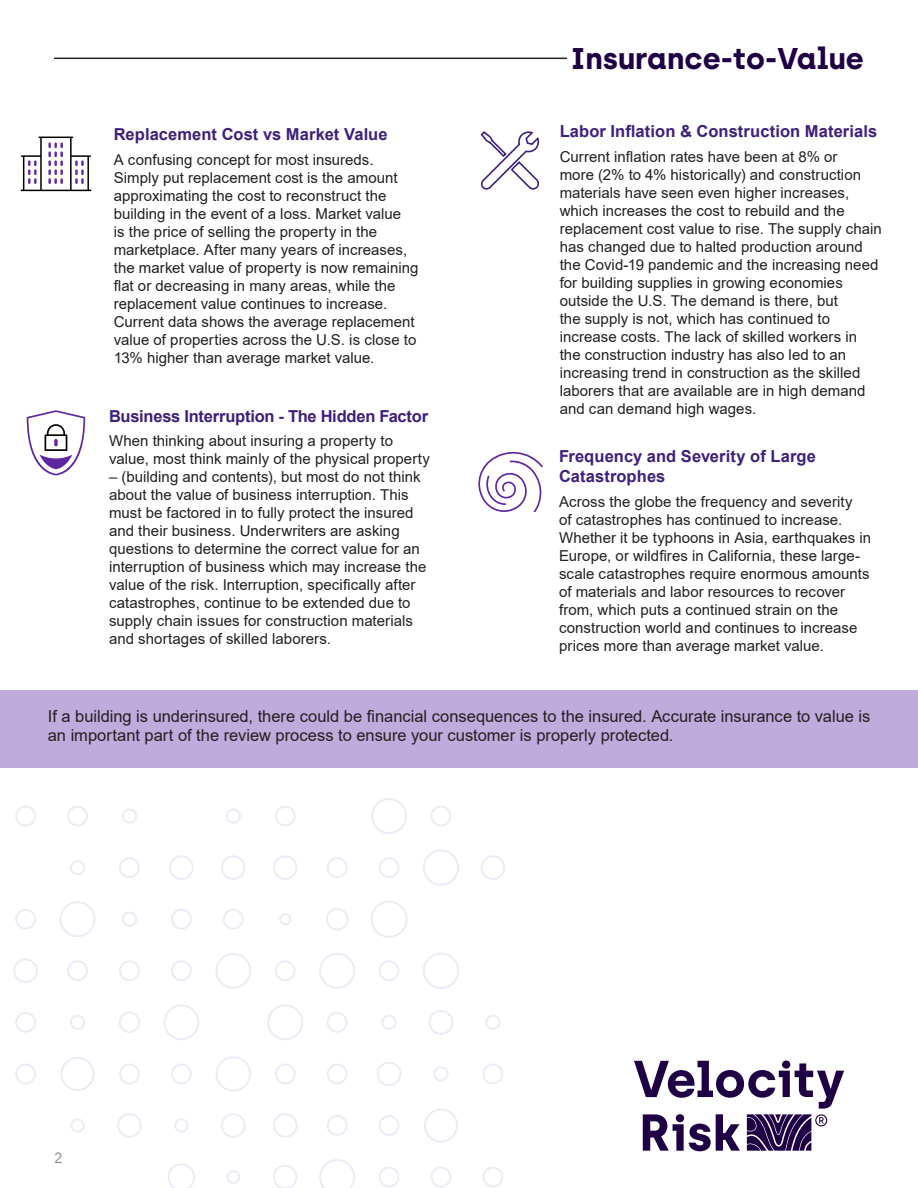
<style>
.page{position:relative;width:918px;height:1188px;background:#fff}
.page>*{position:absolute;margin:0;border:0;box-sizing:border-box;transform-origin:0 0}
.t1{font:700 30px "Archia";color:#1f0044}
.t2{font:16.5px/19.8px "Arial";color:#231f20}
.t3{font:700 16.5px/19.8px "Arial";letter-spacing:.005em;color:#3e1f7a}
.t4{font:700 16.5px "Arial";letter-spacing:-.015em;color:#3e1f7a}
.t5{font:15px/18px "Arial";letter-spacing:.005em;color:#231f20}
.t6{font:15px "Archia";color:#8d8d8d}
</style>
<div class="page">
<div style="left:0;top:690px;width:918px;height:77px;background:#bfabdc"></div>
<hr style="left:54px;top:58px;width:513px;height:1px;background:#262626">
<div style="left:15px;top:806px;width:21px;height:20px;border:2px solid #60269e;border-radius:50%"></div>
<div style="left:67px;top:806px;width:21px;height:20px;border:2px solid #60269e;border-radius:50%"></div>
<div style="left:122px;top:808px;width:15px;height:16px;border:2px solid #60269e;border-radius:50%"></div>
<div style="left:226px;top:808px;width:15px;height:16px;border:2px solid #60269e;border-radius:50%"></div>
<div style="left:275px;top:806px;width:21px;height:20px;border:2px solid #60269e;border-radius:50%"></div>
<div style="left:371px;top:798px;width:36px;height:36px;border:2px solid #60269e;border-radius:50%"></div>
<div style="left:431px;top:806px;width:20px;height:20px;border:2px solid #60269e;border-radius:50%"></div>
<div style="left:70px;top:860px;width:15px;height:15px;border:2px solid #60269e;border-radius:50%"></div>
<div style="left:119px;top:857px;width:21px;height:21px;border:2px solid #60269e;border-radius:50%"></div>
<div style="left:169px;top:855px;width:25px;height:25px;border:2px solid #60269e;border-radius:50%"></div>
<div style="left:221px;top:855px;width:25px;height:25px;border:2px solid #60269e;border-radius:50%"></div>
<div style="left:273px;top:855px;width:24px;height:25px;border:2px solid #60269e;border-radius:50%"></div>
<div style="left:327px;top:857px;width:21px;height:21px;border:2px solid #60269e;border-radius:50%"></div>
<div style="left:379px;top:857px;width:21px;height:21px;border:2px solid #60269e;border-radius:50%"></div>
<div style="left:423px;top:849px;width:36px;height:37px;border:2px solid #60269e;border-radius:50%"></div>
<div style="left:481px;top:855px;width:24px;height:25px;border:2px solid #60269e;border-radius:50%"></div>
<div style="left:15px;top:909px;width:21px;height:21px;border:2px solid #60269e;border-radius:50%"></div>
<div style="left:60px;top:901px;width:36px;height:36px;border:2px solid #60269e;border-radius:50%"></div>
<div style="left:122px;top:912px;width:15px;height:15px;border:2px solid #60269e;border-radius:50%"></div>
<div style="left:171px;top:909px;width:21px;height:21px;border:2px solid #60269e;border-radius:50%"></div>
<div style="left:223px;top:909px;width:21px;height:21px;border:2px solid #60269e;border-radius:50%"></div>
<div style="left:279px;top:913px;width:12px;height:12px;border:2px solid #60269e;border-radius:50%"></div>
<div style="left:326px;top:908px;width:23px;height:23px;border:2px solid #60269e;border-radius:50%"></div>
<div style="left:370px;top:901px;width:38px;height:37px;border:2px solid #60269e;border-radius:50%"></div>
<div style="left:13px;top:958px;width:25px;height:25px;border:2px solid #60269e;border-radius:50%"></div>
<div style="left:67px;top:960px;width:21px;height:21px;border:2px solid #60269e;border-radius:50%"></div>
<div style="left:119px;top:960px;width:21px;height:21px;border:2px solid #60269e;border-radius:50%"></div>
<div style="left:171px;top:960px;width:21px;height:21px;border:2px solid #60269e;border-radius:50%"></div>
<div style="left:215px;top:953px;width:36px;height:36px;border:2px solid #60269e;border-radius:50%"></div>
<div style="left:275px;top:960px;width:21px;height:21px;border:2px solid #60269e;border-radius:50%"></div>
<div style="left:319px;top:953px;width:36px;height:36px;border:2px solid #60269e;border-radius:50%"></div>
<div style="left:379px;top:960px;width:21px;height:21px;border:2px solid #60269e;border-radius:50%"></div>
<div style="left:423px;top:953px;width:36px;height:36px;border:2px solid #60269e;border-radius:50%"></div>
<div style="left:15px;top:1012px;width:21px;height:21px;border:2px solid #60269e;border-radius:50%"></div>
<div style="left:70px;top:1015px;width:15px;height:15px;border:2px solid #60269e;border-radius:50%"></div>
<div style="left:119px;top:1012px;width:21px;height:21px;border:2px solid #60269e;border-radius:50%"></div>
<div style="left:163px;top:1004px;width:36px;height:36px;border:2px solid #60269e;border-radius:50%"></div>
<div style="left:267px;top:1004px;width:36px;height:36px;border:2px solid #60269e;border-radius:50%"></div>
<div style="left:327px;top:1012px;width:21px;height:21px;border:2px solid #60269e;border-radius:50%"></div>
<div style="left:381px;top:1015px;width:16px;height:15px;border:2px solid #60269e;border-radius:50%"></div>
<div style="left:429px;top:1010px;width:24px;height:25px;border:2px solid #60269e;border-radius:50%"></div>
<div style="left:485px;top:1015px;width:16px;height:15px;border:2px solid #60269e;border-radius:50%"></div>
<div style="left:15px;top:1063px;width:21px;height:21px;border:2px solid #60269e;border-radius:50%"></div>
<div style="left:61px;top:1057px;width:34px;height:34px;border:2px solid #60269e;border-radius:50%"></div>
<div style="left:119px;top:1063px;width:21px;height:21px;border:2px solid #60269e;border-radius:50%"></div>
<div style="left:171px;top:1063px;width:21px;height:21px;border:2px solid #60269e;border-radius:50%"></div>
<div style="left:216px;top:1056px;width:35px;height:36px;border:2px solid #60269e;border-radius:50%"></div>
<div style="left:275px;top:1063px;width:21px;height:21px;border:2px solid #60269e;border-radius:50%"></div>
<div style="left:327px;top:1063px;width:21px;height:21px;border:2px solid #60269e;border-radius:50%"></div>
<div style="left:377px;top:1062px;width:24px;height:24px;border:2px solid #60269e;border-radius:50%"></div>
<div style="left:433px;top:1066px;width:16px;height:16px;border:2px solid #60269e;border-radius:50%"></div>
<div style="left:482px;top:1063px;width:21px;height:21px;border:2px solid #60269e;border-radius:50%"></div>
<div style="left:70px;top:1118px;width:15px;height:15px;border:2px solid #60269e;border-radius:50%"></div>
<div style="left:117px;top:1113px;width:25px;height:25px;border:2px solid #60269e;border-radius:50%"></div>
<div style="left:174px;top:1118px;width:15px;height:15px;border:2px solid #60269e;border-radius:50%"></div>
<div style="left:221px;top:1113px;width:25px;height:25px;border:2px solid #60269e;border-radius:50%"></div>
<div style="left:273px;top:1113px;width:25px;height:25px;border:2px solid #60269e;border-radius:50%"></div>
<div style="left:327px;top:1115px;width:21px;height:21px;border:2px solid #60269e;border-radius:50%"></div>
<div style="left:379px;top:1115px;width:21px;height:21px;border:2px solid #60269e;border-radius:50%"></div>
<div style="left:424px;top:1108px;width:34px;height:35px;border:2px solid #60269e;border-radius:50%"></div>
<svg style="left:168px;top:1163px;width:27px;height:25px"></svg>
<div style="left:226px;top:1170px;width:14px;height:14px;border:2px solid #60269e;border-radius:50%"></div>
<svg style="left:273px;top:1165px;width:25px;height:23px"></svg>
<svg style="left:319px;top:1159px;width:36px;height:29px"></svg>
<div style="left:379px;top:1167px;width:21px;height:21px;border:2px solid #60269e;border-radius:50%"></div>
<div style="left:431px;top:1167px;width:20px;height:21px;border:2px solid #60269e;border-radius:50%"></div>
<div style="left:482px;top:1167px;width:21px;height:21px;border:2px solid #60269e;border-radius:50%"></div>
<svg style="left:21px;top:137px;width:70px;height:54px"></svg>
<svg style="left:478px;top:451px;width:65px;height:61px"></svg>
<svg style="left:480px;top:131px;width:60px;height:59px"></svg>
<svg style="left:27px;top:410px;width:58px;height:65px"></svg>
<svg style="left:634px;top:1061px;width:210px;height:90px"></svg>
<p class="t3" style="left:114px;top:124px;width:275px">Replacement Cost vs Market Value</p>
<p class="t5" style="left:114px;top:150px;width:306px">A confusing concept for most insureds.<br>Simply put replacement cost is the amount approximating the cost to reconstruct the building in the event of a loss. Market value<br>is the price of selling the property in the marketplace. After many years of increases, the market value of property is now remaining flat or decreasing in many areas, while the replacement value continues to increase.<br>Current data shows the average replacement value of properties across the U.S. is close to 13% higher than average market value.</p>
<p class="t4" style="left:109px;top:404px;width:321px">Business Interruption - The Hidden Factor</p>
<p class="t5" style="left:109px;top:432px;width:322px">When thinking about insuring a property to value, most think mainly of the physical property</p>
<p class="t5" style="left:109px;top:468px;width:319px">– (building and contents), but most do not think about the value of business interruption. This must be factored in to fully protect the insured and their business. Underwriters are asking questions to determine the correct value for an interruption of business which may increase the value of the risk. Interruption, specifically after catastrophes, continue to be extended due to supply chain issues for construction materials and shortages of skilled laborers.</p>
<p class="t1" style="left:571px;top:40px;width:294px">Insurance-to-Value</p>
<p class="t3" style="left:560px;top:122px;width:319px">Labor Inflation &amp; Construction Materials</p>
<p class="t5" style="left:560px;top:148px;width:324px">Current inflation rates have been at 8% or<br>more (2% to 4% historically) and construction materials have seen even higher increases, which increases the cost to rebuild and the replacement cost value to rise. The supply chain has changed due to halted production around the Covid-19 pandemic and the increasing need for building supplies in growing economies outside the U.S. The demand is there, but<br>the supply is not, which has continued to increase costs. The lack of skilled workers in<br>the construction industry has also led to an increasing trend in construction as the skilled laborers that are available are in high demand and can demand high wages.</p>
<p class="t3" style="left:559px;top:447px;width:258px">Frequency and Severity of Large<br>Catastrophes</p>
<p class="t5" style="left:559px;top:493px;width:314px">Across the globe the frequency and severity<br>of catastrophes has continued to increase.<br>Whether it be typhoons in Asia, earthquakes in Europe, or wildfires in California, these large&shy;scale catastrophes require enormous amounts of materials and labor resources to recover from, which puts a continued strain on the construction world and continues to increase prices more than average market value.</p>
<p class="t2" style="left:48px;top:706px;width:824px">If a building is underinsured, there could be financial consequences to the insured. Accurate insurance to value is an important part of the review process to ensure your customer is properly protected.</p>
<p class="t6" style="left:54px;top:1148px;width:10px">2</p>
</div>
